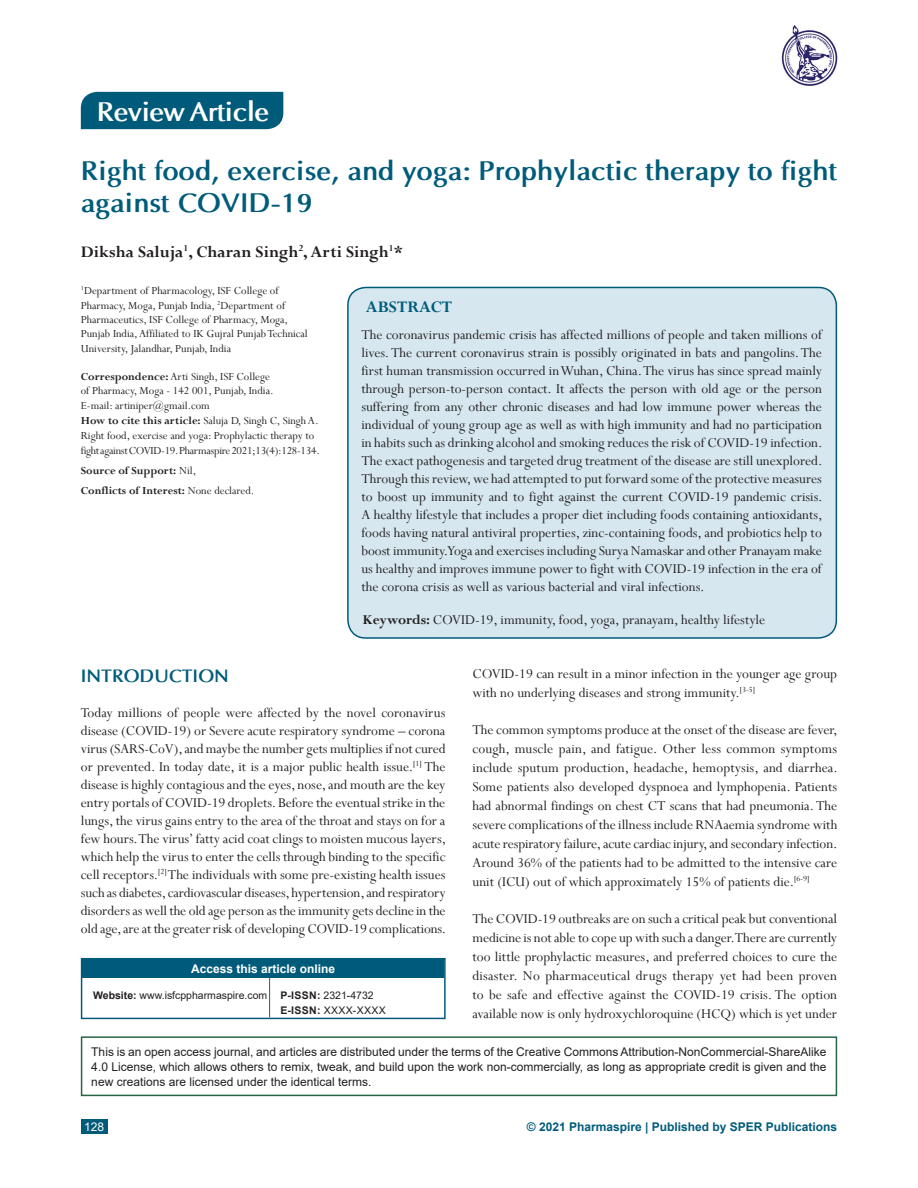
<style>
.page{position:relative;width:918px;height:1188px;background:#fff}
.page>*{position:absolute;margin:0;border:0;box-sizing:border-box;transform-origin:0 0}
.AT{font:700 27px/32.4px "Optima";color:#005b7a}
.AH{font:700 27px "Optima";letter-spacing:-.025em;color:#fff}
.AU{font:700 18px "Perpetua";color:#231f20}
.t1{font:700 18px "Optima";color:#005b7a}
.ABSH{font:700 18px "Perpetua";color:#005b7a}
.TX{font:15px/19px "Perpetua";color:#231f20;text-align:justify}
.ABS{font:15px/18px "Perpetua";color:#231f20;text-align:justify}
.KWD{font:15px "Perpetua";color:#231f20}
.CMD{font:12px/15px "Arial";color:#231f20;text-align:justify}
.AFF{font:12px/14.4px "Perpetua";color:#231f20}
.HTC{font:12px/15px "Perpetua";color:#231f20}
.ADD{font:12px/14.4px "Perpetua";color:#231f20}
.HTC-2{font:700 12px "Perpetua";color:#231f20}
.t2{font:700 12px "Arial";color:#005b7a}
.ATAO{font:700 12px "Arial";color:#fff}
.t3{font:12px "Arial";color:#fff}
.WEB{font:10.5px/14.2px "Arial";color:#231f20}
.s1{font-weight:700}
.s2{font-weight:400}
</style>
<div class="page">
<div style="left:81px;top:1120px;width:27px;height:14px;background:#005b7a"></div>
<div style="left:348px;top:287px;width:488px;height:351px;background:#d6e7ef;border-radius:18px"></div>
<div style="left:347px;top:287px;width:490px;height:352px;border:2px solid #005b7a;border-radius:18px"></div>
<div style="left:81px;top:1036px;width:756px;height:60px;border:2px solid #286446"></div>
<div style="left:83px;top:960px;width:361px;height:18px;background:#005b7a"></div>
<hr style="left:269px;top:978px;width:1px;height:39px;background:#286446">
<div style="left:81px;top:958px;width:365px;height:61px;border:2px solid #005b7a"></div>
<img style="left:782px;top:26px;width:55px;height:59px">
<div style="left:81px;top:92px;width:202px;height:37px;background:#005b7a"></div>
<p class="AH" style="left:97px;top:95px;width:174px">Review Article</p>
<p class="AT" style="left:81px;top:154px;width:758px">Right food, exercise, and yoga: Prophylactic therapy to fight against COVID-19</p>
<p class="AU" style="left:81px;top:240px;width:324px">Diksha Saluja<sup>1</sup>, Charan Singh<sup>2</sup>, Arti Singh<sup>1</sup>*</p>
<p class="AFF" style="left:81px;top:283px;width:229px"><sup>1</sup>Department of Pharmacology, ISF College of Pharmacy, Moga, Punjab India, <sup>2</sup>Department of Pharmaceutics, ISF College of Pharmacy, Moga, Punjab India, Affiliated to IK Gujral Punjab Technical University, Jalandhar, Punjab, India</p>
<p class="ADD" style="left:81px;top:369px;width:194px"><span class="s1">Correspondence:</span> Arti Singh, ISF College of Pharmacy, Moga - 142 001, Punjab, India.<br>E-mail: artiniper@gmail.com</p>
<p class="HTC" style="left:81px;top:412px;width:241px"><span class="s1">How to cite this article:</span> Saluja D, Singh C, Singh A.<br>Right food, exercise and yoga: Prophylactic therapy to fight against COVID-19. Pharmaspire 2021;13(4):128-134.</p>
<p class="HTC-2" style="left:81px;top:463px;width:117px">Source of Support: <span class="s2">Nil,</span></p>
<p class="HTC-2" style="left:81px;top:483px;width:175px">Conflicts of Interest: <span class="s2">None declared.</span></p>
<p class="ABSH" style="left:366px;top:296px;width:88px">ABSTRACT</p>
<p class="ABS" style="left:361px;top:325px;width:463px">The coronavirus pandemic crisis has affected millions of people and taken millions of lives. The current coronavirus strain is possibly originated in bats and pangolins. The first human transmission occurred in Wuhan, China. The virus has since spread mainly through person-to-person contact. It affects the person with old age or the person suffering from any other chronic diseases and had low immune power whereas the individual of young group age as well as with high immunity and had no participation in habits such as drinking alcohol and smoking reduces the risk of COVID-19 infection.<br>The exact pathogenesis and targeted drug treatment of the disease are still unexplored.<br>Through this review, we had attempted to put forward some of the protective measures to boost up immunity and to fight against the current COVID-19 pandemic crisis.<br>A healthy lifestyle that includes a proper diet including foods containing antioxidants, foods having natural antiviral properties, zinc-containing foods, and probiotics help to boost immunity. Yoga and exercises including Surya Namaskar and other Pranayam make us healthy and improves immune power to fight with COVID-19 infection in the era of the corona crisis as well as various bacterial and viral infections.</p>
<p class="KWD" style="left:363px;top:611px;width:404px"><span class="s1">Keywords:</span> COVID-19, immunity, food, yoga, pranayam, healthy lifestyle</p>
<p class="TX" style="left:472px;top:664px;width:366px">COVID-19 can result in a minor infection in the younger age group with no underlying diseases and strong immunity.<sup>[3-5]</sup></p>
<p class="TX" style="left:472px;top:720px;width:367px">The common symptoms produce at the onset of the disease are fever, cough, muscle pain, and fatigue. Other less common symptoms include sputum production, headache, hemoptysis, and diarrhea.<br>Some patients also developed dyspnoea and lymphopenia. Patients had abnormal findings on chest CT scans that had pneumonia. The severe complications of the illness include RNAaemia syndrome with acute respiratory failure, acute cardiac injury, and secondary infection.<br>Around 36% of the patients had to be admitted to the intensive care unit (ICU) out of which approximately 15% of patients die.<sup>[6-9]</sup></p>
<p class="TX" style="left:472px;top:909px;width:366px">The COVID-19 outbreaks are on such a critical peak but conventional medicine is not able to cope up with such a danger. There are currently too little prophylactic measures, and preferred choices to cure the disaster. No pharmaceutical drugs therapy yet had been proven to be safe and effective against the COVID-19 crisis. The option available now is only hydroxychloroquine (HCQ) which is yet under</p>
<p class="CMD" style="left:91px;top:1044px;width:737px">This is an open access journal, and articles are distributed under the terms of the Creative Commons Attribution-NonCommercial-ShareAlike 4.0 License, which allows others to remix, tweak, and build upon the work non-commercially, as long as appropriate credit is given and the new creations are licensed under the identical terms.</p>
<h1 class="t1" style="left:81px;top:665px;width:150px">INTRODUCTION</h1>
<p class="TX" style="left:81px;top:704px;width:367px;line-height:18px">Today millions of people were affected by the novel coronavirus disease (COVID-19) or Severe acute respiratory syndrome – corona virus (SARS-CoV), and maybe the number gets multiplies if not cured or prevented. In today date, it is a major public health issue.<sup>[1]</sup> The disease is highly contagious and the eyes, nose, and mouth are the key entry portals of COVID-19 droplets. Before the eventual strike in the lungs, the virus gains entry to the area of the throat and stays on for a few hours. The virus’ fatty acid coat clings to moisten mucous layers, which help the virus to enter the cells through binding to the specific cell receptors.<sup>[2]</sup> The individuals with some pre-existing health issues such as diabetes, cardiovascular diseases, hypertension, and respiratory disorders as well the old age person as the immunity gets decline in the old age, are at the greater risk of developing COVID-19 complications.</p>
<p class="ATAO" style="left:191px;top:961px;width:146px">Access this article online</p>
<p class="WEB" style="left:93px;top:989px;width:176px"><span class="s1">Website:</span> www.isfcppharmaspire.com</p>
<p class="WEB" style="left:280px;top:989px;width:107px"><span class="s1">P-ISSN:</span> 2321-4732<br><span class="s1">E-ISSN:</span> XXXX-XXXX</p>
<p class="t3" style="left:84px;top:1119px;width:22px">128</p>
<p class="t2" style="left:527px;top:1119px;width:312px">© 2021 Pharmaspire | Published by SPER Publications</p>
</div>
